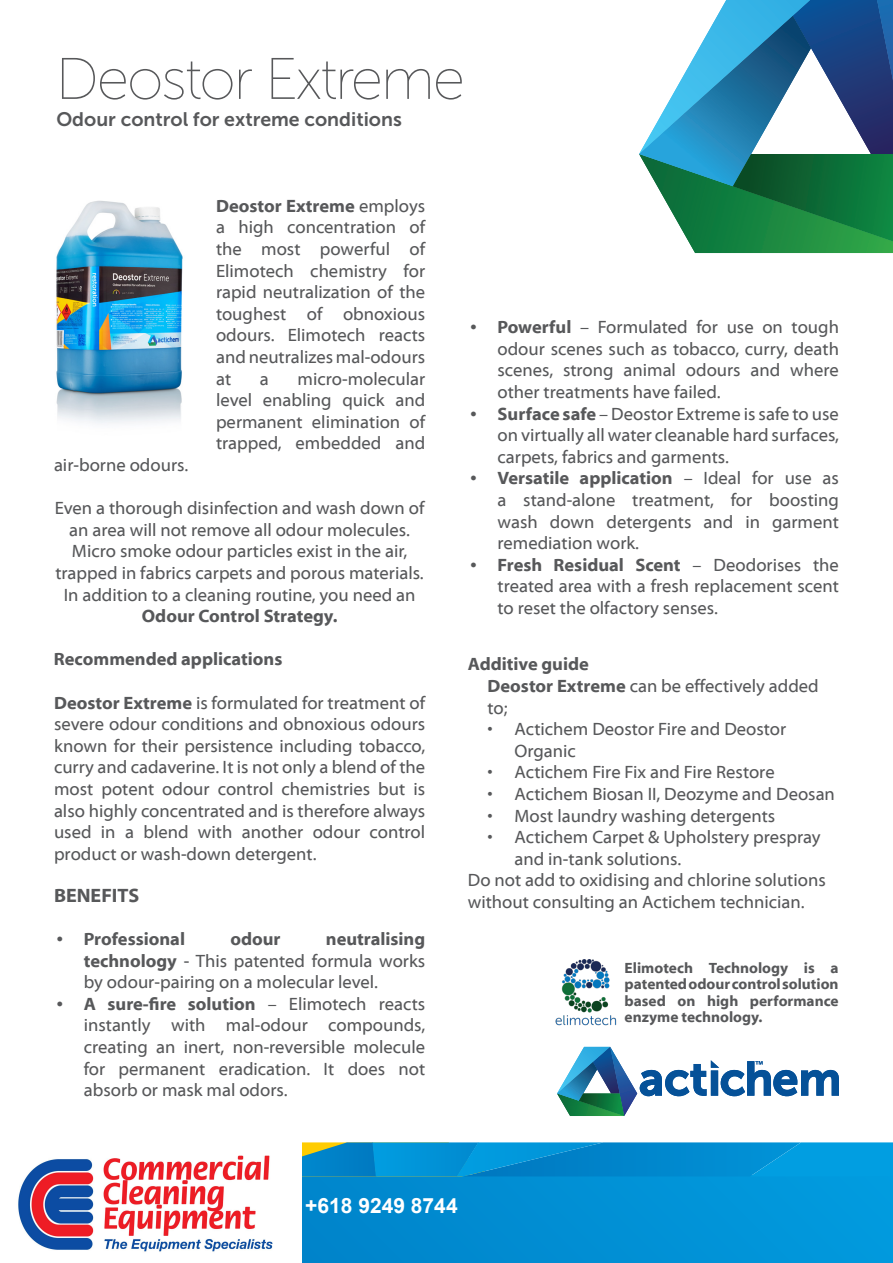
<style>
.page{position:relative;width:893px;height:1263px;background:#fff}
.page>*{position:absolute;margin:0;border:0;box-sizing:border-box;transform-origin:0 0}
.t1{font:300 58.5px "Museo Sans Display";color:#57585a}
.t2{font:700 21px "Arial";color:#fff}
.t3{font:19.5px "Museo Sans 700";color:#57585a}
.t4{font:700 19.5px "Myriad Web Pro";color:#57585a}
.t5{font:18px/21.6px "Myriad Web Pro";color:#57585a;text-align:justify}
.t6{font:700 18px "Myriad Web Pro";color:#57585a}
.t7{font:700 15px/16.5px "Myriad Web Pro";color:#57585a;text-align:justify}
.s1{font-weight:700}
</style>
<div class="page">
<div style="left:0;top:1176px;width:893px;height:87px;background:#0190d4"></div>
<svg style="left:639px;top:0;width:254px;height:253px"></svg>
<svg style="left:557px;top:1047px;width:282px;height:69px"></svg>
<svg style="left:302px;top:1142px;width:591px;height:34px;background:#0891d0"></svg>
<img style="left:56px;top:200px;width:127px;height:224px">
<img style="left:555px;top:960px;width:61px;height:66px">
<img style="left:1px;top:1155px;width:301px;height:108px">
<p class="t1" style="left:56px;top:48px;width:409px">Deostor Extreme</p>
<p class="t3" style="left:56px;top:108px;width:347px">Odour control for extreme conditions</p>
<p class="t5" style="left:216px;top:195px;width:211px"><span class="s1">Deostor Extreme</span> employs a high concentration of the most powerful of Elimotech chemistry for rapid neutralization of the toughest of obnoxious odours. Elimotech reacts and neutralizes mal-odours at</p>
<p class="t5" style="left:216px;top:368px;width:211px;text-indent:82px">micro-molecular level enabling quick and permanent elimination of trapped, embedded and</p>
<p class="t5" style="left:260px;top:368px;width:10px">a</p>
<p class="t5" style="left:54px;top:454px;width:136px">air-borne odours.</p>
<p class="t5" style="left:55px;top:498px;width:371px;text-align:center">Even a thorough disinfection and wash down of an area will not remove all odour molecules.</p>
<p class="t5" style="left:55px;top:541px;width:370px;text-align:center">Micro smoke odour particles exist in the air, trapped in fabrics carpets and porous materials.</p>
<p class="t5" style="left:64px;top:584px;width:353px;text-align:center">In addition to a cleaning routine, you need an<br><span class="s1">Odour Control Strategy.</span></p>
<p class="t6" style="left:54px;top:649px;width:230px">Recommended applications</p>
<p class="t5" style="left:54px;top:692px;width:373px"><span class="s1">Deostor Extreme</span> is formulated for treatment of severe odour conditions and obnoxious odours known for their persistence including tobacco, curry and cadaverine. It is not only a blend of the most potent odour control chemistries but is also highly concentrated and is therefore always used in a blend with another odour control product or wash-down detergent.</p>
<p class="t4" style="left:54px;top:884px;width:87px">BENEFITS</p>
<p class="t6" style="left:57px;top:929px;width:130px">• Professional</p>
<p class="t6" style="left:230px;top:929px;width:52px">odour</p>
<p class="t5" style="left:84px;top:928px;width:343px;text-indent:242px"><span class="s1">neutralising technology</span> - This patented formula works by odour-pairing on a molecular level.</p>
<p class="t5" style="left:84px;top:993px;width:343px;text-indent:-27px"><span class="s1">• A sure-fire solution</span> – Elimotech reacts instantly with mal-odour compounds, creating an inert, non-reversible molecule for permanent eradication. It does not absorb or mask mal odors.</p>
<p class="t5" style="left:497px;top:317px;width:343px;text-indent:-27px"><span class="s1">• Powerful</span> – Formulated for use on tough odour scenes such as tobacco, curry, death scenes, strong animal odours and where other treatments have failed.</p>
<p class="t5" style="left:497px;top:403px;width:343px;text-indent:-27px"><span class="s1">• Surface safe</span> – Deostor Extreme is safe to use on virtually all water cleanable hard surfaces, carpets, fabrics and garments.</p>
<p class="t5" style="left:497px;top:468px;width:343px;text-indent:-27px"><span class="s1">• Versatile application</span> – Ideal for use as a stand-alone treatment, for boosting wash down detergents and in garment remediation work.</p>
<p class="t5" style="left:497px;top:554px;width:343px;text-indent:-27px"><span class="s1">• Fresh Residual Scent</span> – Deodorises the treated area with a fresh replacement scent to reset the olfactory senses.</p>
<p class="t6" style="left:468px;top:654px;width:123px">Additive guide</p>
<p class="t5" style="left:487px;top:675px;width:333px"><span class="s1">Deostor Extreme</span> can be effectively added to;</p>
<p class="t5" style="left:514px;top:719px;width:273px;text-indent:-27px">• Actichem Deostor Fire and Deostor<br>Organic</p>
<p class="t5" style="left:487px;top:762px;width:289px">• Actichem Fire Fix and Fire Restore</p>
<p class="t5" style="left:487px;top:783px;width:349px">• Actichem Biosan II, Deozyme and Deosan</p>
<p class="t5" style="left:487px;top:805px;width:289px">• Most laundry washing detergents</p>
<p class="t5" style="left:514px;top:827px;width:308px;text-indent:-27px">• Actichem Carpet &amp; Upholstery prespray and in-tank solutions.</p>
<p class="t5" style="left:468px;top:870px;width:359px">Do not add to oxidising and chlorine solutions without consulting an Actichem technician.</p>
<p class="t7" style="left:625px;top:960px;width:216px">Elimotech Technology is a patented odour control solution based on high performance enzyme technology.</p>
<p class="t2" style="left:305px;top:1191px;width:154px">+618 9249 8744</p>
</div>
